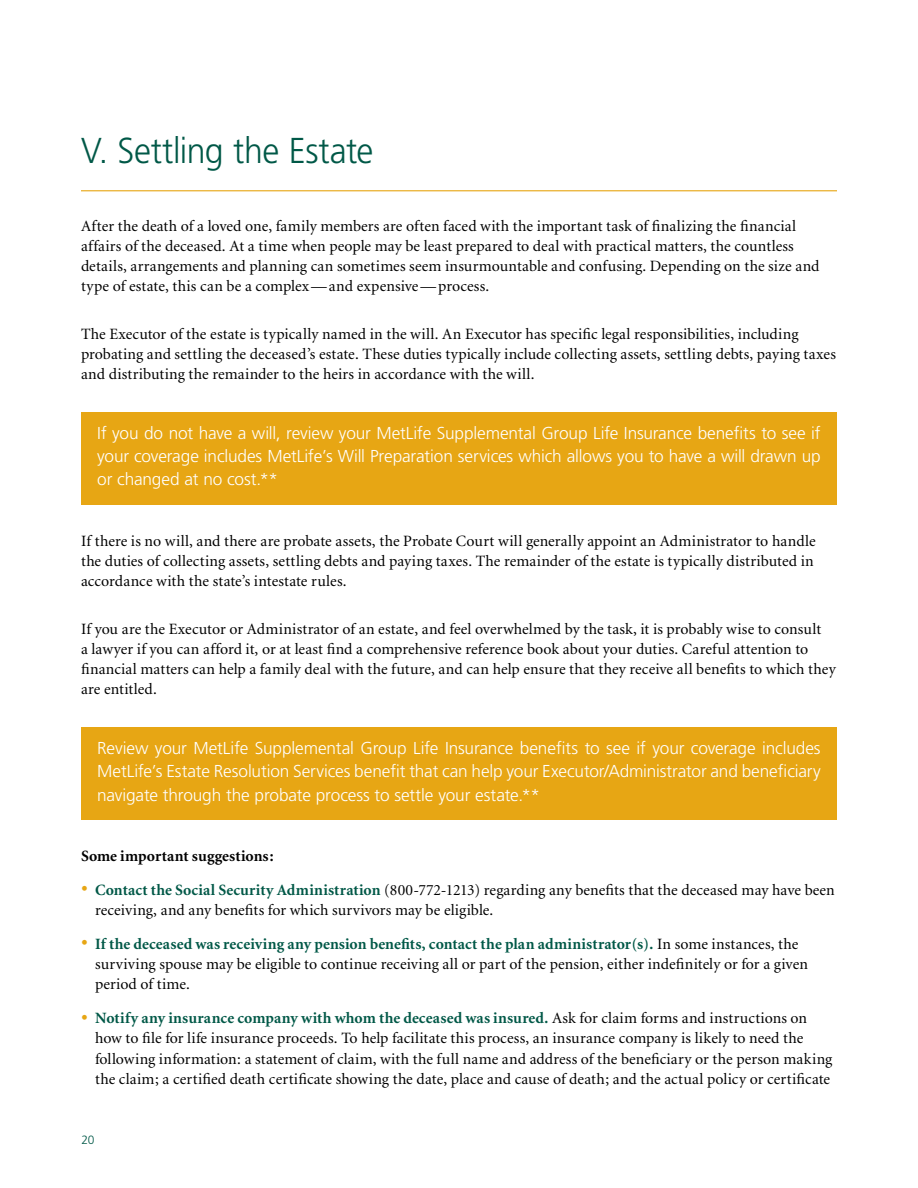
<style>
.page{position:relative;width:918px;height:1188px;background:#fff}
.page>*{position:absolute;margin:0;border:0;box-sizing:border-box;transform-origin:0 0}
.t1{font:300 36px "Frutiger";letter-spacing:-.015em;color:#005847;scale:.94 1}
.t2{font:300 17.25px/23.2px "Frutiger";letter-spacing:-.01em;color:#fff;text-align:justify}
.t3{font:15.75px/20.2px "Minion";letter-spacing:.005em;color:#000}
.t4{font:700 15.75px "Minion";letter-spacing:.005em;color:#000}
.t5{font:300 12px "Frutiger";color:#005847}
.s1{font-size:23.25px;color:#e7a614}
.s2{font-weight:700;color:#005847}
</style>
<div class="page">
<hr style="left:81px;top:190px;width:756px;height:1px;background:#e7a614">
<div style="left:81px;top:412px;width:756px;height:93px;background:#e7a614"></div>
<div style="left:81px;top:727px;width:756px;height:93px;background:#e7a614"></div>
<h1 class="t1" style="left:81px;top:130px;width:313px">V. Settling the Estate</h1>
<p class="t3" style="left:81px;top:216px;width:740px">After the death of a loved one, family members are often faced with the important task of finalizing the financial affairs of the deceased. At a time when people may be least prepared to deal with practical matters, the countless details, arrangements and planning can sometimes seem insurmountable and confusing. Depending on the size and type of estate, this can be a complex—and expensive—process.</p>
<p class="t3" style="left:81px;top:324px;width:756px">The Executor of the estate is typically named in the will. An Executor has specific legal responsibilities, including probating and settling the deceased’s estate. These duties typically include collecting assets, settling debts, paying taxes and distributing the remainder to the heirs in accordance with the will.</p>
<p class="t2" style="left:97px;top:421px;width:725px">If you do not have a will, review your MetLife Supplemental Group Life Insurance benefits to see if your coverage includes MetLife’s Will Preparation services which allows you to have a will drawn up or changed at no cost.**</p>
<p class="t3" style="left:81px;top:531px;width:736px;text-align:justify">If there is no will, and there are probate assets, the Probate Court will generally appoint an Administrator to handle the duties of collecting assets, settling debts and paying taxes. The remainder of the estate is typically distributed in accordance with the state’s intestate rules.</p>
<p class="t3" style="left:81px;top:619px;width:756px">If you are the Executor or Administrator of an estate, and feel overwhelmed by the task, it is probably wise to consult<br>a lawyer if you can afford it, or at least find a comprehensive reference book about your duties. Careful attention to financial matters can help a family deal with the future, and can help ensure that they receive all benefits to which they are entitled.</p>
<p class="t2" style="left:97px;top:737px;width:725px">Review your MetLife Supplemental Group Life Insurance benefits to see if your coverage includes MetLife’s Estate Resolution Services benefit that can help your Executor/Administrator and beneficiary navigate through the probate process to settle your estate.**</p>
<p class="t4" style="left:81px;top:848px;width:194px">Some important suggestions:</p>
<p class="t3" style="left:95px;top:880px;width:741px;text-indent:-14px"><span class="s1">•</span> <span class="s2">Contact the Social Security Administration</span> (800-772-1213) regarding any benefits that the deceased may have been receiving, and any benefits for which survivors may be eligible.</p>
<p class="t3" style="left:95px;top:934px;width:714px;text-indent:-14px"><span class="s1">•</span> <span class="s2">If the deceased was receiving any pension benefits, contact the plan administrator(s).</span> In some instances, the surviving spouse may be eligible to continue receiving all or part of the pension, either indefinitely or for a given period of time.</p>
<p class="t3" style="left:95px;top:1008px;width:739px;text-indent:-14px"><span class="s1">•</span> <span class="s2">Notify any insurance company with whom the deceased was insured.</span> Ask for claim forms and instructions on how to file for life insurance proceeds. To help facilitate this process, an insurance company is likely to need the following information: a statement of claim, with the full name and address of the beneficiary or the person making the claim; a certified death certificate showing the date, place and cause of death; and the actual policy or certificate</p>
<p class="t5" style="left:81px;top:1133px;width:15px">20</p>
</div>
